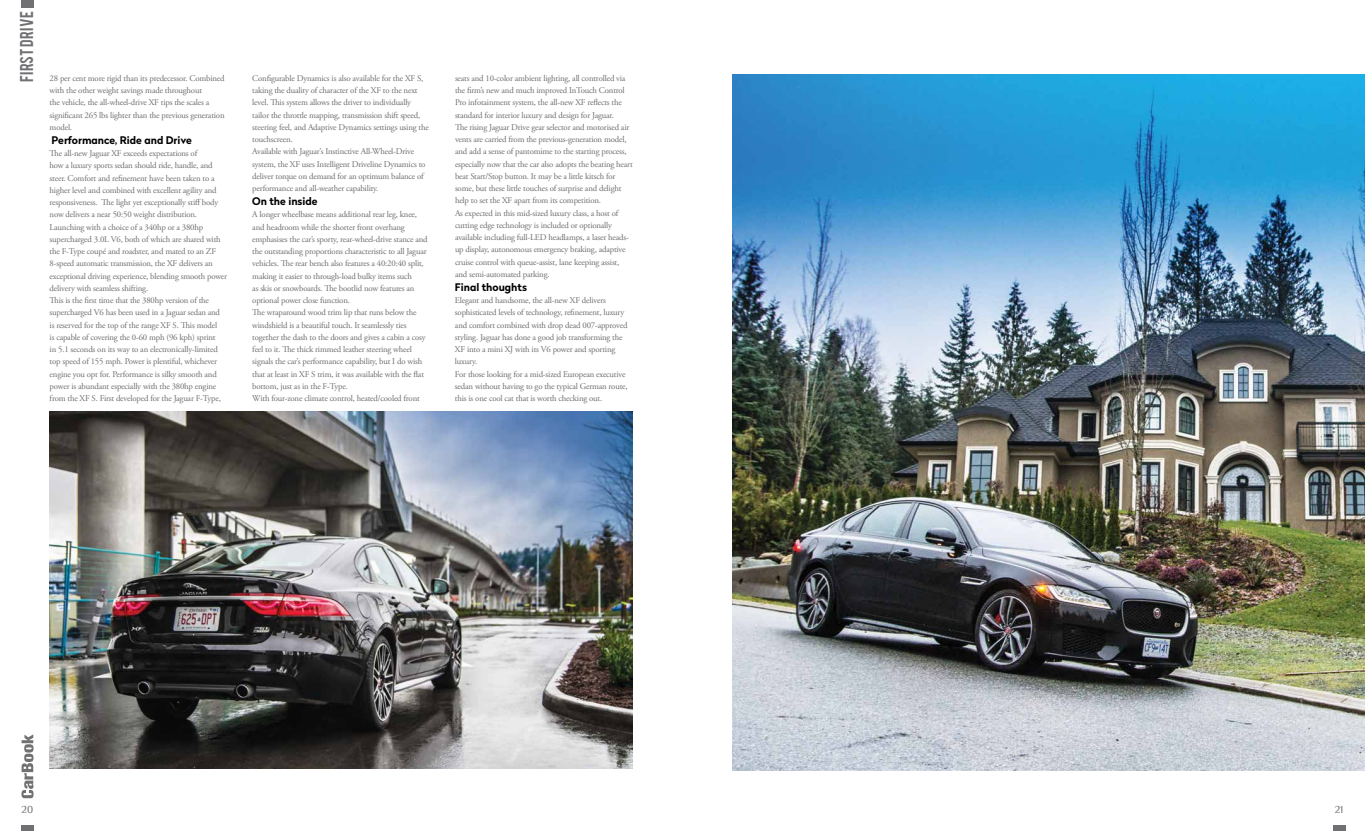
<style>
.page{position:relative;width:1365px;height:831px;background:#fff}
.page>*{position:absolute;margin:0;border:0;box-sizing:border-box;transform-origin:0 0}
.t1{font:14.61px "Bebas";letter-spacing:.02em;color:#717073}
.t2{font:700 10.5px "Radikal";color:#000}
.t3{font:10.5px "Philosopher";color:#717073}
.t4{font:8.75px/12.2px "Adobe Garamond Pro";letter-spacing:-.02em;color:#6d6c6f}
</style>
<div class="page">
<div style="left:21px;top:825px;width:12px;height:6px;background:#717073"></div>
<div style="left:1332px;top:825px;width:12px;height:6px;background:#717073"></div>
<svg style="left:21px;top:734px;width:13px;height:64px"></svg>
<img style="left:50px;top:412px;width:582px;height:357px">
<div style="left:21px;top:0;width:12px;height:7px;background:#717073"></div>
<img style="left:732px;top:74px;width:632px;height:696px">
<h1 class="t1" style="left:16px;top:82px;width:72px;rotate:-90deg">First Drive</h1>
<p class="t4" style="left:50px;top:72px;width:176px">28 per cent more rigid than its predecessor. Combined with the other weight savings made throughout<br>the vehicle, the all-wheel-drive XF tips the scales a significant 265 lbs lighter than the previous generation model.</p>
<p class="t2" style="left:52px;top:132px;width:142px">Performance, Ride and Drive</p>
<p class="t4" style="left:50px;top:147px;width:179px">The all-new Jaguar XF exceeds expectations of<br>how a luxury sports sedan should ride, handle, and steer. Comfort and refinement have been taken to a higher level and combined with excellent agility and responsiveness. The light yet exceptionally stiff body now delivers a near 50:50 weight distribution.<br>Launching with a choice of a 340hp or a 380hp supercharged 3.0L V6, both of which are shared with the F-Type coupé and roadster, and mated to an ZF 8-speed automatic transmission, the XF delivers an exceptional driving experience, blending smooth power delivery with seamless shifting.<br>This is the first time that the 380hp version of the supercharged V6 has been used in a Jaguar sedan and is reserved for the top of the range XF S. This model<br>is capable of covering the 0-60 mph (96 kph) sprint<br>in 5.1 seconds on its way to an electronically-limited top speed of 155 mph. Power is plentiful, whichever engine you opt for. Performance is silky smooth and power is abundant especially with the 380hp engine from the XF S. First developed for the Jaguar F-Type,</p>
<p class="t4" style="left:252px;top:72px;width:178px">Configurable Dynamics is also available for the XF S, taking the duality of character of the XF to the next level. This system allows the driver to individually tailor the throttle mapping, transmission shift speed, steering feel, and Adaptive Dynamics settings using the touchscreen.<br>Available with Jaguar’s Instinctive All-Wheel-Drive system, the XF uses Intelligent Driveline Dynamics to deliver torque on demand for an optimum balance of performance and all-weather capability.</p>
<p class="t2" style="left:252px;top:193px;width:67px">On the inside</p>
<p class="t4" style="left:252px;top:209px;width:177px">A longer wheelbase means additional rear leg, knee, and headroom while the shorter front overhang emphasises the car’s sporty, rear-wheel-drive stance and the outstanding proportions characteristic to all Jaguar vehicles. The rear bench also features a 40:20:40 split, making it easier to through-load bulky items such<br>as skis or snowboards. The bootlid now features an optional power close function.<br>The wraparound wood trim lip that runs below the windshield is a beautiful touch. It seamlessly ties together the dash to the doors and gives a cabin a cosy feel to it. The thick rimmed leather steering wheel signals the car’s performance capability, but I do wish that at least in XF S trim, it was available with the flat bottom, just as in the F-Type.<br>With four-zone climate control, heated/cooled front</p>
<p class="t4" style="left:455px;top:72px;width:179px">seats and 10-color ambient lighting, all controlled via the firm’s new and much improved InTouch Control Pro infotainment system, the all-new XF reflects the standard for interior luxury and design for Jaguar.<br>The rising Jaguar Drive gear selector and motorised air vents are carried from the previous-generation model, and add a sense of pantomime to the starting process, especially now that the car also adopts the beating heart beat Start/Stop button. It may be a little kitsch for some, but these little touches of surprise and delight help to set the XF apart from its competition.<br>As expected in this mid-sized luxury class, a host of cutting edge technology is included or optionally available including full-LED headlamps, a laser heads&shy;up display, autonomous emergency braking, adaptive cruise control with queue-assist, lane keeping assist, and semi-automated parking.</p>
<p class="t2" style="left:455px;top:279px;width:73px">Final thoughts</p>
<p class="t4" style="left:455px;top:294px;width:174px">Elegant and handsome, the all-new XF delivers sophisticated levels of technology, refinement, luxury and comfort combined with drop dead 007-approved styling. Jaguar has done a good job transforming the XF into a mini XJ with its V6 power and sporting luxury.<br>For those looking for a mid-sized European executive sedan without having to go the typical German route, this is one cool cat that is worth checking out.</p>
<p class="t3" style="left:22px;top:804px;width:13px">20</p>
<p class="t3" style="left:1334px;top:804px;width:10px">21</p>
</div>
